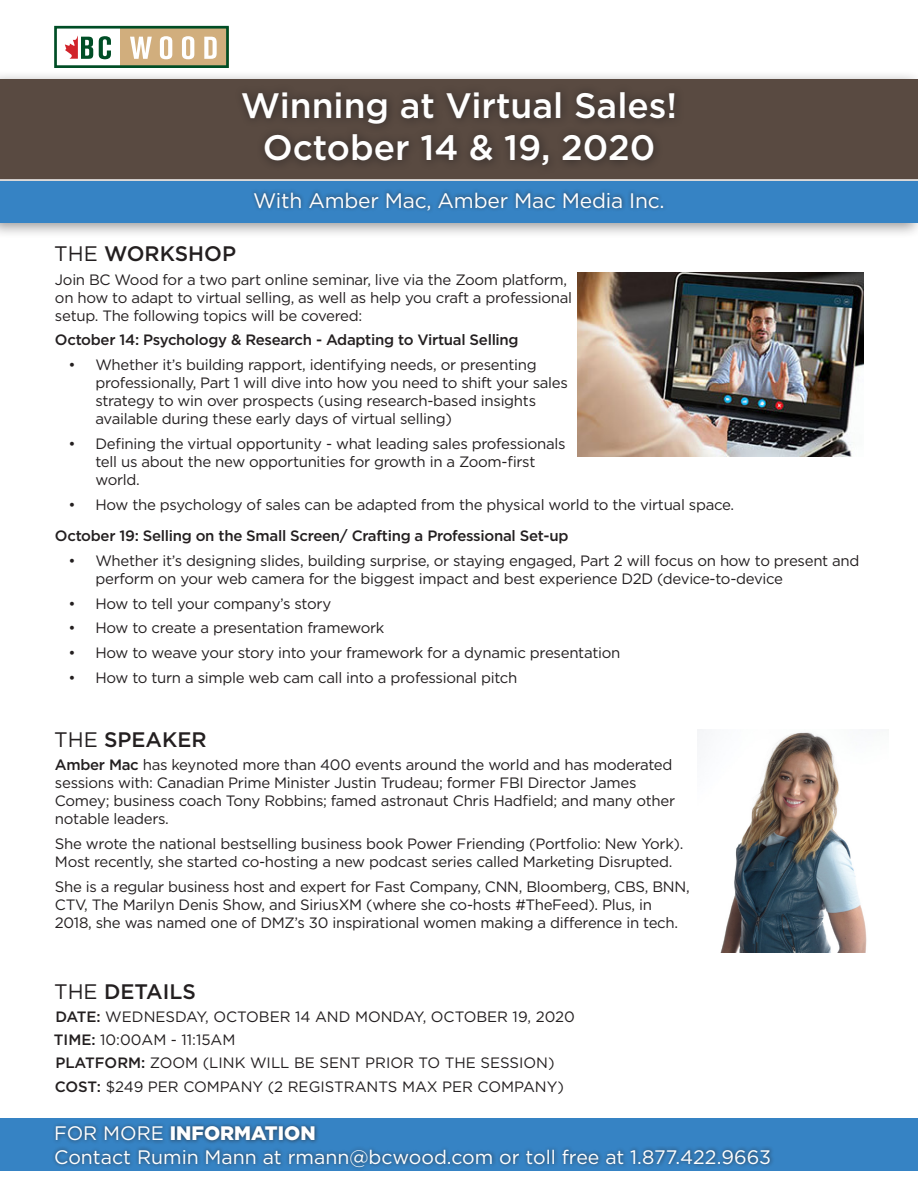
<style>
.page{position:relative;width:918px;height:1188px;background:#fff}
.page>*{position:absolute;margin:0;border:0;box-sizing:border-box;transform-origin:0 0}
.t1{font:500 35.4px "Gotham";color:#fff}
.t2{font:500 21px "Gotham";color:#231f20}
.t3{font:21px "Gotham";letter-spacing:-.01em;color:#fff}
.t4{font:19.5px "Gotham";color:#fff}
.t5{font:900 19.5px "Gotham";color:#fff}
.Paragraph_Style_1{font:15px/18px "Gotham";letter-spacing:-.02em;color:#231f20}
.Paragraph_Style_1-2{font:15px "Gotham";color:#231f20}
.Paragraph_Style_1-3{font:500 15px "Gotham";letter-spacing:-.02em;color:#231f20}
.s1{font-weight:400}
.s2{font-weight:500}
</style>
<div class="page">
<div style="left:0;top:71px;width:918px;height:168px;background:#231f20;opacity:.45"></div>
<div style="left:0;top:79px;width:918px;height:143px;background:#594a41"></div>
<div style="left:0;top:181px;width:918px;height:41px;background:#3683c4"></div>
<div style="left:235px;top:84px;width:449px;height:91px;background:#231f20;opacity:.75"></div>
<div style="left:250px;top:188px;width:418px;height:26px;background:#231f20;opacity:.65"></div>
<hr style="left:0;top:179px;width:918px;height:2px;background:#fff">
<div style="left:0;top:1118px;width:918px;height:52px;background:#3683c4"></div>
<div style="left:120px;top:27px;width:109px;height:40px;background:#d1ae7d"></div>
<div style="left:54px;top:26px;width:175px;height:42px;border:3px solid #004e26"></div>
<svg style="left:65px;top:36px;width:28px;height:23px"></svg>
<svg style="left:99px;top:36px;width:12px;height:23px"></svg>
<svg style="left:130px;top:37px;width:22px;height:22px"></svg>
<svg style="left:160px;top:36px;width:12px;height:23px"></svg>
<svg style="left:182px;top:36px;width:12px;height:23px"></svg>
<svg style="left:204px;top:37px;width:13px;height:22px"></svg>
<div style="left:51px;top:1122px;width:723px;height:50px;background:#231f20;opacity:.75"></div>
<img style="left:698px;top:730px;width:169px;height:222px">
<img style="left:578px;top:272px;width:286px;height:185px">
<p class="t1" style="left:241px;top:82px;width:438px">Winning at Virtual Sales!</p>
<p class="t1" style="left:263px;top:125px;width:394px">October 14 &amp; 19, 2020</p>
<p class="t3" style="left:253px;top:187px;width:413px">With Amber Mac, Amber Mac Media Inc.</p>
<p class="t2" style="left:54px;top:240px;width:183px"><span class="s1">THE</span> WORKSHOP</p>
<p class="Paragraph_Style_1" style="left:55px;top:270px;width:519px">Join BC Wood for a two part online seminar, live via the Zoom platform, on how to adapt to virtual selling, as well as help you craft a professional setup. The following topics will be covered:</p>
<p class="Paragraph_Style_1-3" style="left:55px;top:330px;width:465px">October 14: Psychology &amp; Research - Adapting to Virtual Selling</p>
<p class="Paragraph_Style_1" style="left:95px;top:356px;width:474px;text-indent:-27px">• Whether it’s building rapport, identifying needs, or presenting professionally, Part 1 will dive into how you need to shift your sales strategy to win over prospects (using research-based insights available during these early days of virtual selling)</p>
<p class="Paragraph_Style_1" style="left:95px;top:434px;width:472px;text-indent:-27px">• Defining the virtual opportunity - what leading sales professionals tell us about the new opportunities for growth in a Zoom-first world.</p>
<p class="Paragraph_Style_1" style="left:68px;top:495px;width:667px">• How the psychology of sales can be adapted from the physical world to the virtual space.</p>
<p class="Paragraph_Style_1-3" style="left:55px;top:526px;width:515px">October 19: Selling on the Small Screen/ Crafting a Professional Set-up</p>
<p class="Paragraph_Style_1" style="left:95px;top:551px;width:766px;text-indent:-27px">• Whether it’s designing slides, building surprise, or staying engaged, Part 2 will focus on how to present and perform on your web camera for the biggest impact and best experience D2D (device-to-device</p>
<p class="Paragraph_Style_1" style="left:68px;top:594px;width:264px">• How to tell your company’s story</p>
<p class="Paragraph_Style_1" style="left:68px;top:619px;width:318px">• How to create a presentation framework</p>
<p class="Paragraph_Style_1" style="left:68px;top:644px;width:553px">• How to weave your story into your framework for a dynamic presentation</p>
<p class="Paragraph_Style_1" style="left:68px;top:668px;width:450px">• How to turn a simple web cam call into a professional pitch</p>
<p class="t2" style="left:54px;top:725px;width:154px"><span class="s1">THE</span> SPEAKER</p>
<p class="Paragraph_Style_1" style="left:55px;top:756px;width:622px"><span class="s2">Amber Mac</span> has keynoted more than 400 events around the world and has moderated sessions with: Canadian Prime Minister Justin Trudeau; former FBI Director James Comey; business coach Tony Robbins; famed astronaut Chris Hadfield; and many other notable leaders.</p>
<p class="Paragraph_Style_1" style="left:55px;top:834px;width:630px">She wrote the national bestselling business book Power Friending (Portfolio: New York).<br>Most recently, she started co-hosting a new podcast series called Marketing Disrupted.</p>
<p class="Paragraph_Style_1" style="left:55px;top:877px;width:636px">She is a regular business host and expert for Fast Company, CNN, Bloomberg, CBS, BNN,<br>CTV, The Marilyn Denis Show, and SiriusXM (where she co-hosts #TheFeed). Plus, in<br>2018, she was named one of DMZ’s 30 inspirational women making a difference in tech.</p>
<p class="t2" style="left:54px;top:978px;width:143px"><span class="s1">THE</span> DETAILS</p>
<p class="Paragraph_Style_1-2" style="left:55px;top:1007px;width:521px"><span class="s2">DATE:</span> WEDNESDAY, OCTOBER 14 AND MONDAY, OCTOBER 19, 2020</p>
<p class="Paragraph_Style_1-2" style="left:54px;top:1030px;width:183px"><span class="s2">TIME:</span> 10:00AM - 11:15AM</p>
<p class="Paragraph_Style_1-2" style="left:55px;top:1054px;width:501px"><span class="s2">PLATFORM:</span> ZOOM (LINK WILL BE SENT PRIOR TO THE SESSION)</p>
<p class="Paragraph_Style_1-2" style="left:55px;top:1077px;width:511px"><span class="s2">COST:</span> $249 PER COMPANY (2 REGISTRANTS MAX PER COMPANY)</p>
<p class="t5" style="left:54px;top:1120px;width:263px"><span class="s1">FOR MORE</span> INFORMATION</p>
<p class="t4" style="left:54px;top:1144px;width:718px">Contact Rumin Mann at rmann@bcwood.com or toll free at 1.877.422.9663</p>
</div>
